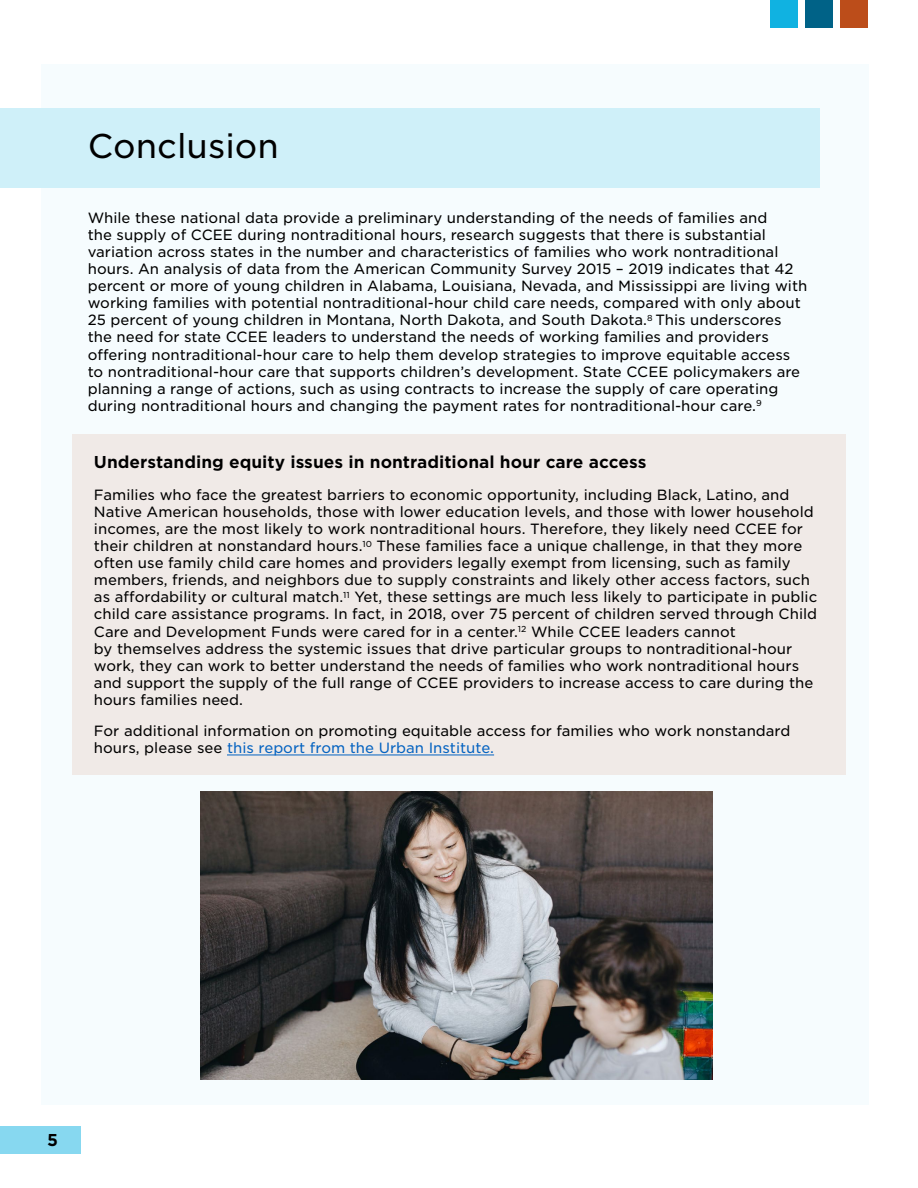
<style>
.page{position:relative;width:918px;height:1188px;background:#fff}
.page>*{position:absolute;margin:0;border:0;box-sizing:border-box;transform-origin:0 0}
.t1{font:33px "Gotham S Sm";color:#000}
.t2{font:700 16.5px "Gotham S Sm";color:#000}
.t3{font:14.25px/17.1px "Gotham S Sm";color:#000}
.s1{color:#0563c1}
</style>
<div class="page">
<div style="left:0;top:1126px;width:81px;height:28px;background:#87d8f0"></div>
<div style="left:805px;top:0;width:28px;height:28px;background:#006287"></div>
<div style="left:770px;top:0;width:28px;height:28px;background:#10b2e1"></div>
<div style="left:841px;top:0;width:27px;height:28px;background:#bc4d1a"></div>
<div style="left:41px;top:65px;width:827px;height:1040px;background:#f6fcfe"></div>
<div style="left:0;top:108px;width:819px;height:80px;background:#cff0f9"></div>
<div style="left:72px;top:434px;width:774px;height:340px;background:#f0eae7"></div>
<hr style="left:227px;top:755px;width:267px;height:1px;background:#0563c1">
<img style="left:200px;top:792px;width:512px;height:288px">
<h2 class="t1" style="left:88px;top:124px;width:193px">Conclusion</h2>
<p class="t3" style="left:88px;top:209px;width:721px">While these national data provide a preliminary understanding of the needs of families and<br>the supply of CCEE during nontraditional hours, research suggests that there is substantial variation across states in the number and characteristics of families who work nontraditional hours. An analysis of data from the American Community Survey 2015 – 2019 indicates that 42 percent or more of young children in Alabama, Louisiana, Nevada, and Mississippi are living with working families with potential nontraditional-hour child care needs, compared with only about 25 percent of young children in Montana, North Dakota, and South Dakota.<sup>8</sup> This underscores the need for state CCEE leaders to understand the needs of working families and providers offering nontraditional-hour care to help them develop strategies to improve equitable access to nontraditional-hour care that supports children’s development. State CCEE policymakers are planning a range of actions, such as using contracts to increase the supply of care operating during nontraditional hours and changing the payment rates for nontraditional-hour care.<sup>9</sup></p>
<h3 class="t2" style="left:94px;top:451px;width:554px">Understanding equity issues in nontraditional hour care access</h3>
<p class="t3" style="left:94px;top:486px;width:725px">Families who face the greatest barriers to economic opportunity, including Black, Latino, and Native American households, those with lower education levels, and those with lower household incomes, are the most likely to work nontraditional hours. Therefore, they likely need CCEE for their children at nonstandard hours.<sup>10</sup> These families face a unique challenge, in that they more often use family child care homes and providers legally exempt from licensing, such as family members, friends, and neighbors due to supply constraints and likely other access factors, such as affordability or cultural match.<sup>11</sup> Yet, these settings are much less likely to participate in public child care assistance programs. In fact, in 2018, over 75 percent of children served through Child Care and Development Funds were cared for in a center.<sup>12</sup> While CCEE leaders cannot<br>by themselves address the systemic issues that drive particular groups to nontraditional-hour work, they can work to better understand the needs of families who work nontraditional hours and support the supply of the full range of CCEE providers to increase access to care during the hours families need.</p>
<p class="t3" style="left:94px;top:722px;width:698px">For additional information on promoting equitable access for families who work nonstandard hours, please see <span class="s1">this report from the Urban Institute.</span></p>
<p class="t2" style="left:47px;top:1129px;width:12px">5</p>
</div>
